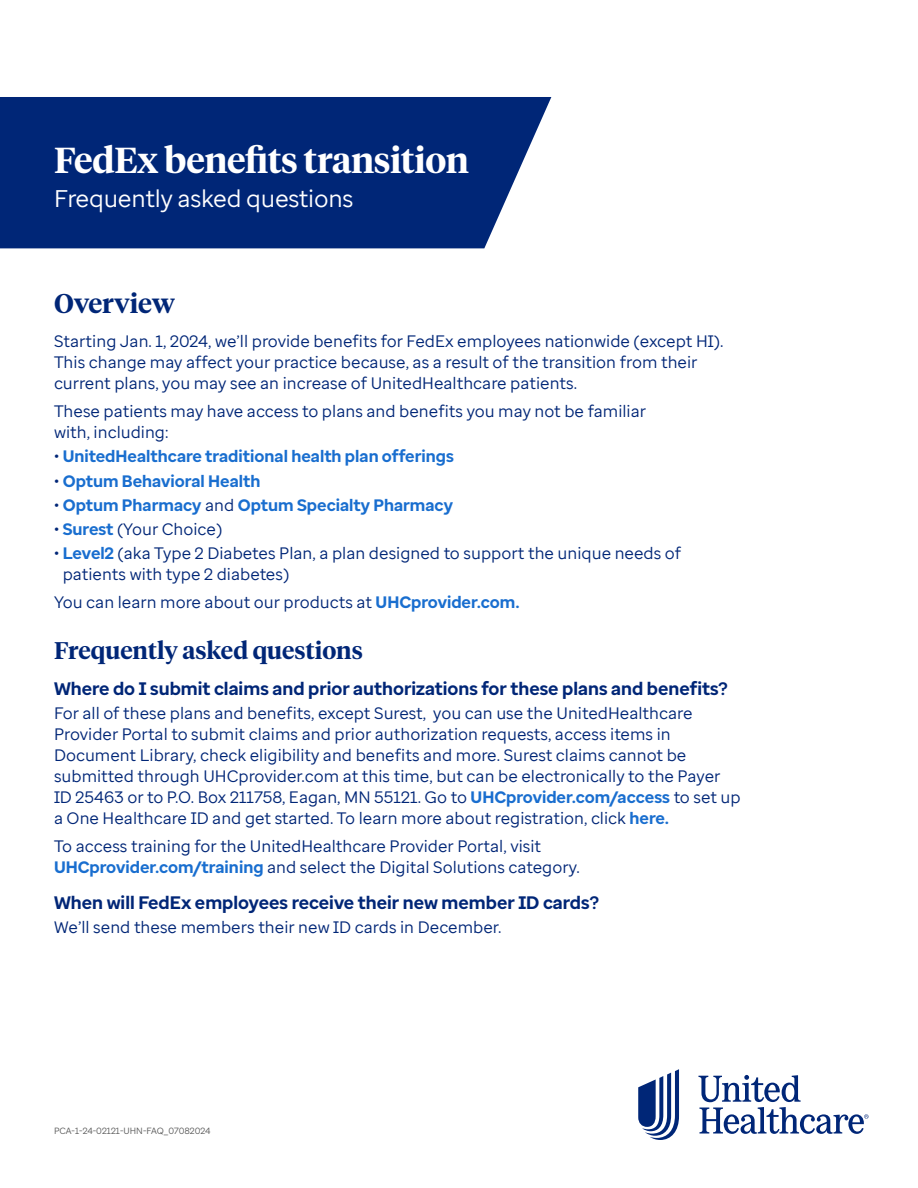
<style>
.page{position:relative;width:918px;height:1188px;background:#fff}
.page>*{position:absolute;margin:0;border:0;box-sizing:border-box;transform-origin:0 0}
.t1{font:600 36px "UHC Serif Headline";letter-spacing:-.01em;color:#fff}
.t2{font:600 27px "UHC Serif Headline";color:#002677}
.t3{font:600 24px "UHC Serif Headline";color:#002677}
.t4{font:24px "Enterprise Sans";letter-spacing:-.01em;color:#fff}
.t5{font:700 18px "Enterprise Sans";color:#002677}
.t6{font:16.5px/21px "Enterprise Sans";color:#002677}
.t7{font:700 16.5px "Enterprise Sans";color:#196ecf}
.t8{font:9px "Enterprise Sans";color:#5a5a5a}
.s1{font-weight:400;color:#002677}
.s2{font-weight:700;color:#196ecf}
</style>
<div class="page">
<svg style="left:638px;top:1069px;width:41px;height:71px"></svg>
<svg style="left:698px;top:1075px;width:170px;height:59px"></svg>
<div style="left:0;top:97px;width:551px;height:151px;background:#002677"></div>
<h1 class="t1" style="left:54px;top:135px;width:417px">FedEx benefits transition</h1>
<h3 class="t4" style="left:54px;top:183px;width:301px">Frequently asked questions</h3>
<h2 class="t2" style="left:54px;top:285px;width:123px">Overview</h2>
<p class="t6" style="left:54px;top:331px;width:671px">Starting Jan. 1, 2024, we’ll provide benefits for FedEx employees nationwide (except HI).<br>This change may affect your practice because, as a result of the transition from their current plans, you may see an increase of UnitedHealthcare patients.</p>
<p class="t6" style="left:54px;top:401px;width:594px">These patients may have access to plans and benefits you may not be familiar with, including:</p>
<p class="t7" style="left:54px;top:446px;width:401px"><span class="s1">•</span> UnitedHealthcare traditional health plan offerings</p>
<p class="t7" style="left:54px;top:470px;width:208px"><span class="s1">•</span> Optum Behavioral Health</p>
<p class="t7" style="left:54px;top:494px;width:400px"><span class="s1">•</span> Optum Pharmacy <span class="s1">and</span> Optum Specialty Pharmacy</p>
<p class="t6" style="left:54px;top:519px;width:170px">• <span class="s2">Surest</span> (Your Choice)</p>
<p class="t6" style="left:63px;top:543px;width:620px;text-indent:-9px">• <span class="s2">Level2</span> (aka Type 2 Diabetes Plan, a plan designed to support the unique needs of patients with type 2 diabetes)</p>
<p class="t6" style="left:54px;top:592px;width:467px">You can learn more about our products at <span class="s2">UHCprovider.com.</span></p>
<h3 class="t3" style="left:54px;top:634px;width:310px">Frequently asked questions</h3>
<p class="t5" style="left:54px;top:677px;width:675px">Where do I submit claims and prior authorizations for these plans and benefits?</p>
<p class="t6" style="left:54px;top:703px;width:688px">For all of these plans and benefits, except Surest, you can use the UnitedHealthcare Provider Portal to submit claims and prior authorization requests, access items in Document Library, check eligibility and benefits and more. Surest claims cannot be submitted through UHCprovider.com at this time, but can be electronically to the Payer ID 25463 or to P.O. Box 211758, Eagan, MN 55121. Go to <span class="s2">UHCprovider.com/access</span> to set up a One Healthcare ID and get started. To learn more about registration, click <span class="s2">here.</span></p>
<p class="t6" style="left:54px;top:836px;width:527px">To access training for the UnitedHealthcare Provider Portal, visit<br><span class="s2">UHCprovider.com/training</span> and select the Digital Solutions category.</p>
<p class="t5" style="left:54px;top:891px;width:546px">When will FedEx employees receive their new member ID cards?</p>
<p class="t6" style="left:54px;top:917px;width:449px">We’ll send these members their new ID cards in December.</p>
<p class="t8" style="left:54px;top:1125px;width:158px">PCA-1-24-02121-UHN-FAQ_07082024</p>
</div>
